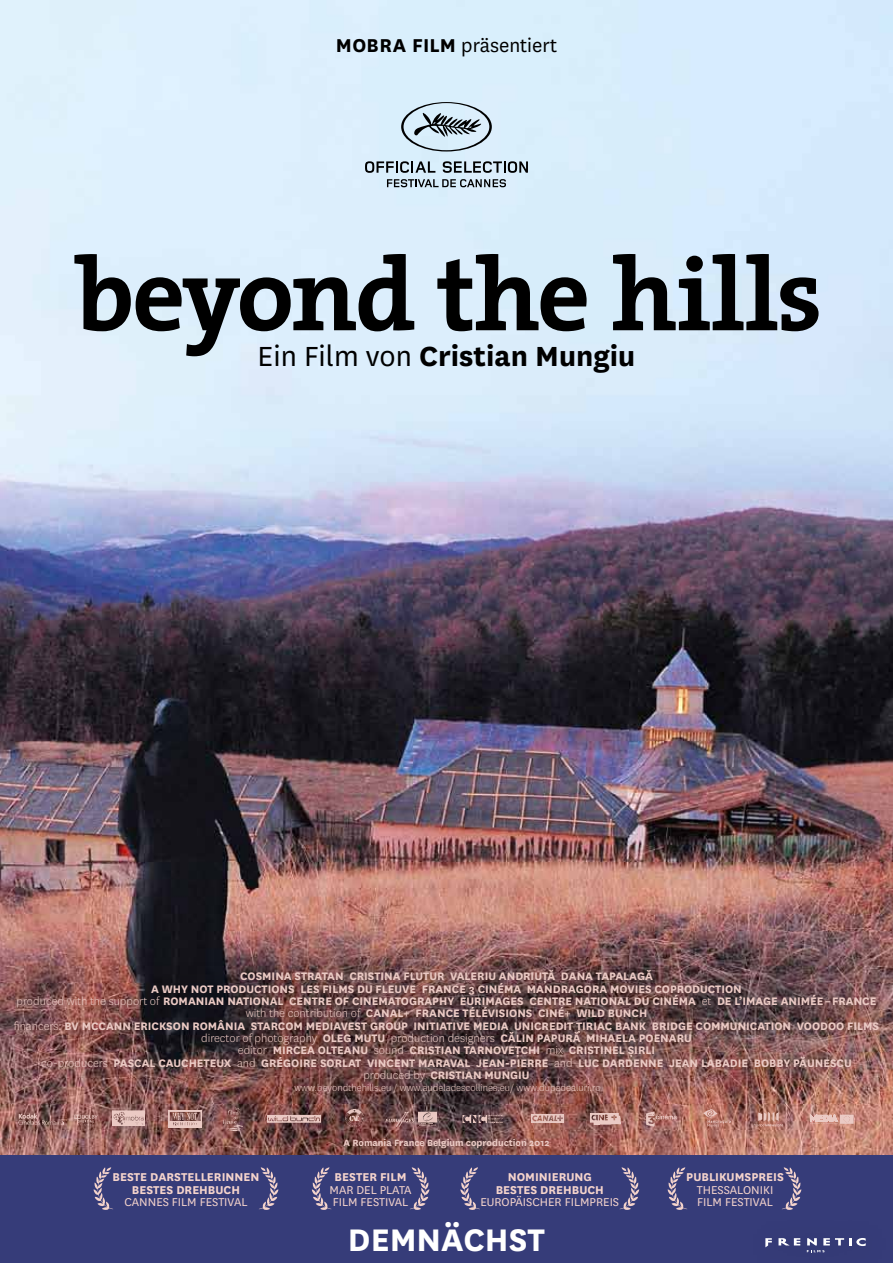
<style>
.page{position:relative;width:893px;height:1263px;background:#fff}
.page>*{position:absolute;margin:0;border:0;box-sizing:border-box;transform-origin:0 0}
.t1{font:700 36.45px "National";color:#fff}
.t2{font:700 32.4px "National";color:#000}
.t3{font:21.75px "National";color:#000}
.t4{font:13.35px/12.1px "National";color:#f5d4cc}
.t5{font:700 13.35px/12.1px "National";color:#f5d4cc;text-align:center}
.t6{font:700 12.75px/12.3px "National";color:#ebcac4}
.t7{font:300 12.75px "National";color:#ebcac4}
.t8{font:300 10.8px "National";color:#ebcac4}
.t9{font:700 10.65px "National";color:#ebcac4}
.s1{font-weight:700}
.s2{font-weight:400}
.s3{font-weight:300}
</style>
<div class="page">
<img style="left:0;top:0;width:893px;height:1155px">
<img style="left:86px;top:1121px;width:3px;height:4px">
<div style="left:244px;top:1089px;width:107px;height:64px;background:#000;opacity:.76"></div>
<svg style="left:267px;top:1121px;width:54px;height:2px"></svg>
<div style="left:144px;top:1085px;width:88px;height:73px;background:#000;opacity:.76"></div>
<img style="left:175px;top:1121px;width:27px;height:6px">
<div style="left:568px;top:1088px;width:82px;height:67px;background:#000;opacity:.76"></div>
<img style="left:590px;top:1121px;width:30px;height:3px">
<svg style="left:225px;top:1121px;width:34px;height:10px"></svg>
<img style="left:224px;top:1121px;width:18px;height:9px">
<div style="left:623px;top:1089px;width:80px;height:64px;background:#000;opacity:.76"></div>
<img style="left:645px;top:1121px;width:33px;height:7px">
<div style="left:735px;top:1089px;width:74px;height:66px;background:#000;opacity:.76"></div>
<img style="left:754px;top:1121px;width:30px;height:6px">
<div style="left:683px;top:1087px;width:71px;height:67px;background:#000;opacity:.76"></div>
<img style="left:702px;top:1121px;width:29px;height:8px">
<div style="left:89px;top:1085px;width:86px;height:71px;background:#000;opacity:.76"></div>
<img style="left:113px;top:1121px;width:32px;height:5px">
<div style="left:0;top:1091px;width:86px;height:63px;background:#000;opacity:.76"></div>
<img style="left:19px;top:1121px;width:44px;height:5px">
<div style="left:0;top:947px;width:893px;height:174px;background:#000;opacity:.76"></div>
<div style="left:323px;top:1115px;width:254px;height:62px;background:#000;opacity:.76"></div>
<svg style="left:810px;top:1114px;width:44px;height:10px"></svg>
<svg style="left:74px;top:254px;width:744px;height:102px;background:#96a2ac"></svg>
<div style="left:0;top:1155px;width:893px;height:108px;background:#363c79"></div>
<svg style="left:259px;top:1167px;width:19px;height:43px"></svg>
<svg style="left:94px;top:1167px;width:19px;height:43px"></svg>
<svg style="left:410px;top:1167px;width:19px;height:43px"></svg>
<svg style="left:312px;top:1167px;width:19px;height:43px"></svg>
<svg style="left:782px;top:1167px;width:19px;height:43px"></svg>
<svg style="left:668px;top:1167px;width:19px;height:43px"></svg>
<svg style="left:620px;top:1167px;width:19px;height:43px"></svg>
<svg style="left:460px;top:1167px;width:20px;height:43px"></svg>
<svg style="left:765px;top:1238px;width:7px;height:9px"></svg>
<svg style="left:778px;top:1238px;width:22px;height:7px"></svg>
<svg style="left:807px;top:1238px;width:59px;height:14px"></svg>
<svg style="left:401px;top:102px;width:91px;height:49px;background:#aebfca"></svg>
<svg style="left:443px;top:161px;width:85px;height:12px"></svg>
<svg style="left:365px;top:161px;width:70px;height:12px"></svg>
<svg style="left:387px;top:179px;width:119px;height:8px"></svg>
<h3 class="t3" style="left:336px;top:31px;width:223px"><span class="s1">mobra film</span> präsentiert</h3>
<h2 class="t2" style="left:258px;top:333px;width:379px"><span class="s2">Ein Film von</span> Cristian Mungiu</h2>
<p class="t6" style="left:151px;top:969px;width:503px;text-indent:89px">COSMI NA STRATAN CRISTINA FLUTUR VALERI U ANDRI UŢĂ DANA TAPALAGĂ<br>A WHY NOT PRODUCTIONS LES FILM</p>
<p class="t6" style="left:348px;top:981px;width:245px">S DU FLEUVE FRANCE 3 CINÉMA MANDRAGORA</p>
<p class="t6" style="left:610px;top:981px;width:133px">MOVIES COPRODUCTION</p>
<p class="t6" style="left:246px;top:994px;width:632px;text-indent:257px">GES CENTRE NATIONAL DU CINÉMA <span class="s3">et</span> DE L’IMAGE ANIM ÉE – FRANCE <span class="s3">with the contribution of</span> CANAL+ FRANCE TÉLÉVISIONS CINÉ+ WILD BUNCH</p>
<p class="t7" style="left:17px;top:993px;width:156px">produced with the support of <span class="s1">ROMA</span></p>
<p class="t6" style="left:196px;top:994px;width:287px">NIAN NATIONAL CENTRE OF CINEMATOGRAPHY EURIMA</p>
<p class="t6" style="left:14px;top:1018px;width:188px"><span class="s3">financers:</span> BV MCCANN ERICKSON ROM</p>
<p class="t6" style="left:217px;top:1018px;width:372px">ÂNIA STARCOM MEDIAVEST GROUP INITIATIVE MEDIA UNICREDIT ŢIRIA</p>
<p class="t6" style="left:605px;top:1018px;width:108px">C BANK BRI DGE COMM</p>
<p class="t6" style="left:730px;top:1018px;width:125px">UNICATION VOODOO FILM</p>
<p class="t6" style="left:873px;top:1018px;width:8px">S</p>
<p class="t7" style="left:201px;top:1030px;width:492px">director of photography <span class="s1">OLEG MUTU</span> production designers <span class="s1">CĂLI N PAPURĂ MI HAELA POENARU</span></p>
<p class="t6" style="left:238px;top:1043px;width:403px"><span class="s3">editor</span> MIRCEA OLTEANU <span class="s3">sound</span> CRISTIAN TARNOVEŢCHI <span class="s3">mix</span> CRISTINEL ŞIRLI</p>
<p class="t6" style="left:41px;top:1055px;width:294px"><span class="s3">co-producers</span> PASCAL CAUCHETEUX <span class="s3">and</span> GRÉGOIRE SORLA</p>
<p class="t6" style="left:355px;top:1055px;width:72px">T VINCENT MARA</p>
<p class="t6" style="left:450px;top:1055px;width:259px">VAL JEAN-PIERRE <span class="s3">and</span> LUC DARDENNE JEAN LABA</p>
<p class="t6" style="left:730px;top:1055px;width:32px">DIE BOBB</p>
<p class="t6" style="left:783px;top:1055px;width:70px">Y PĂUNESCU</p>
<p class="t6" style="left:363px;top:1068px;width:168px"><span class="s3">produced by</span> CRISTIAN MUNGIU</p>
<p class="t8" style="left:294px;top:1081px;width:308px">www.beyondthehills.eu / www.audeladescollines.eu/ www.dupadealuri.ro</p>
<p class="t5" style="left:113px;top:1170px;width:148px">BESTE DARSTELLERI NNEN<br>BESTES DREHBUCH</p>
<p class="t4" style="left:125px;top:1195px;width:124px">CANNES FILM FESTIVAL</p>
<p class="t9" style="left:343px;top:1135px;width:208px">A Romania France Belgium coproduction 2012</p>
<p class="t5" style="left:335px;top:1170px;width:53px">BESTER FILM</p>
<p class="t4" style="left:330px;top:1183px;width:84px">MAR DEL PLATA<br>FILM FESTIVAL</p>
<p class="t5" style="left:496px;top:1170px;width:110px">NOMINIERUNG<br>BESTES DREHBUCH</p>
<p class="t4" style="left:480px;top:1195px;width:140px">EUROPÄISCHER FILMPREIS</p>
<h1 class="t1" style="left:348px;top:1214px;width:137px">Demnächst</h1>
<p class="t5" style="left:686px;top:1170px;width:99px">PUBLI KUMSPREIS</p>
<p class="t4" style="left:697px;top:1183px;width:78px">THESSALONIKI<br>FILM FESTIVAL</p>
</div>
